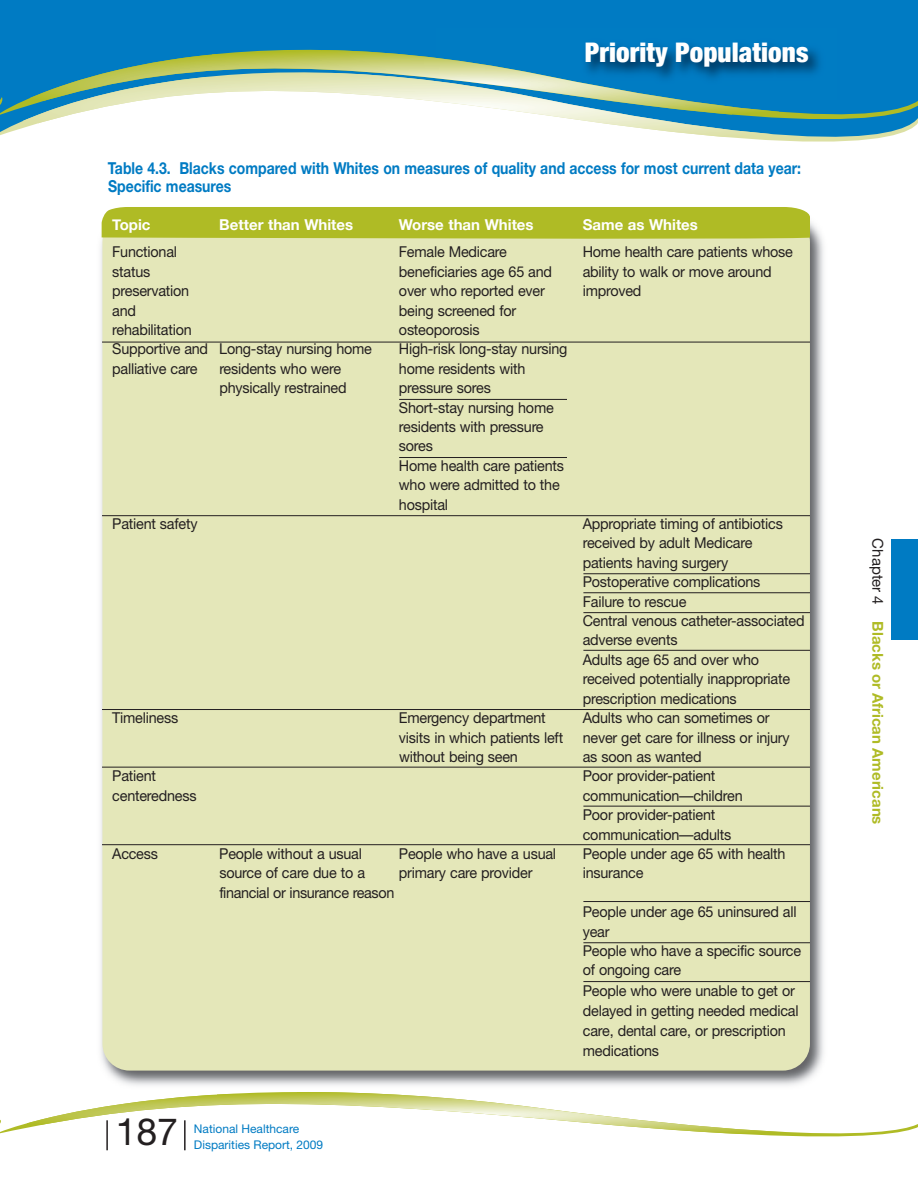
<style>
.page{position:relative;width:918px;height:1188px;background:#fff}
.page>*{position:absolute;margin:0;border:0;box-sizing:border-box;transform-origin:0 0}
.t1{font:37.5px "Helvetica Neue";color:#231f20}
.t2{font:900 condensed 27px "Helvetica Neue";letter-spacing:.005em;color:#fff}
.t3{font:700 16.5px/18px "Helvetica Neue";color:#007bc3;scale:.85 1}
.t4{font:15px/19.4px "Helvetica Neue";letter-spacing:-.015em;color:#231f20;scale:.96 1}
.t5{font:700 15px "Helvetica Neue";color:#fff}
.t6{font:700 15px "Helvetica Neue";color:#afbb25}
.t7{font:12px "Helvetica Neue";color:#007bc3}
.s1{font-weight:400;color:#231f20}
</style>
<div class="page">
<div style="left:0;top:0;width:918px;height:48px;background:#007bc3"></div>
<img style="left:100px;top:221px;width:724px;height:865px">
<div style="left:102px;top:215px;width:708px;height:856px;background:#e4e7b9;border-radius:27px"></div>
<svg style="left:102px;top:207px;width:708px;height:33px;background:#b2bd2e"></svg>
<div style="left:436px;top:27px;width:402px;height:21px;background:#007cc3"></div>
<div style="left:891px;top:539px;width:27px;height:101px;background:#007bc3"></div>
<svg style="left:0;top:48px;width:918px;height:2px;background:#0077bd"></svg>
<svg style="left:0;top:50px;width:918px;height:92px"></svg>
<hr style="left:0;top:53px;width:4px;height:72px;background:#007bc3">
<svg style="left:0;top:54px;width:5px;height:88px"></svg>
<svg style="left:0;top:1092px;width:918px;height:59px"></svg>
<hr style="left:102px;top:342px;width:708px;height:1px;background:#231f20">
<hr style="left:102px;top:515px;width:708px;height:1px;background:#231f20">
<hr style="left:102px;top:709px;width:708px;height:1px;background:#231f20">
<hr style="left:102px;top:767px;width:708px;height:1px;background:#231f20">
<hr style="left:102px;top:844px;width:708px;height:1px;background:#231f20">
<hr style="left:583px;top:573px;width:227px;height:1px;background:#231f20">
<hr style="left:583px;top:592px;width:227px;height:1px;background:#231f20">
<hr style="left:583px;top:612px;width:227px;height:1px;background:#231f20">
<hr style="left:583px;top:650px;width:227px;height:1px;background:#231f20">
<hr style="left:583px;top:806px;width:227px;height:1px;background:#231f20">
<hr style="left:583px;top:901px;width:227px;height:1px;background:#231f20">
<hr style="left:583px;top:943px;width:227px;height:1px;background:#231f20">
<hr style="left:583px;top:981px;width:227px;height:1px;background:#231f20">
<hr style="left:399px;top:399px;width:168px;height:1px;background:#231f20">
<hr style="left:399px;top:457px;width:168px;height:1px;background:#231f20">
<h2 class="t2" style="left:585px;top:36px;width:225px">Priority Populations</h2>
<p class="t3" style="left:108px;top:160px;width:817px">Table 4.3. Blacks compared with Whites on measures of quality and access for most current data year:<br>Specific measures</p>
<p class="t5" style="left:112px;top:216px;width:40px">Topic</p>
<p class="t5" style="left:219px;top:216px;width:135px">Better than Whites</p>
<p class="t5" style="left:399px;top:216px;width:136px">Worse than Whites</p>
<p class="t5" style="left:583px;top:216px;width:117px">Same as Whites</p>
<p class="t4" style="left:112px;top:244px;width:69px">Functional</p>
<p class="t4" style="left:399px;top:244px;width:114px">Female Medicare</p>
<p class="t4" style="left:583px;top:244px;width:220px">Home health care patients whose</p>
<p class="t4" style="left:112px;top:263px;width:41px">status</p>
<p class="t4" style="left:399px;top:263px;width:161px">beneficiaries age 65 and</p>
<p class="t4" style="left:583px;top:263px;width:198px">ability to walk or move around</p>
<p class="t4" style="left:112px;top:283px;width:82px">preservation</p>
<p class="t4" style="left:399px;top:283px;width:153px">over who reported ever</p>
<p class="t4" style="left:583px;top:283px;width:63px">improved</p>
<p class="t4" style="left:112px;top:302px;width:26px">and</p>
<p class="t4" style="left:399px;top:302px;width:124px">being screened for</p>
<p class="t4" style="left:112px;top:321px;width:84px">rehabilitation</p>
<p class="t4" style="left:399px;top:321px;width:86px">osteoporosis</p>
<p class="t4" style="left:112px;top:341px;width:272px">Supportive and Long-stay nursing home</p>
<p class="t4" style="left:399px;top:341px;width:177px">High-risk long-stay nursing</p>
<p class="t4" style="left:112px;top:360px;width:90px">palliative care</p>
<p class="t4" style="left:219px;top:360px;width:128px">residents who were</p>
<p class="t4" style="left:399px;top:360px;width:133px">home residents with</p>
<p class="t4" style="left:219px;top:380px;width:134px">physically restrained</p>
<p class="t4" style="left:399px;top:380px;width:173px">pressure sores<br>Short-stay nursing home residents with pressure sores<br>Home health care patients who were admitted to the hospital</p>
<p class="t4" style="left:112px;top:515px;width:90px">Patient safety</p>
<p class="t4" style="left:583px;top:515px;width:233px">Appropriate timing of antibiotics received by adult Medicare patients having surgery<br>Postoperative complications<br>Failure to rescue<br>Central venous catheter-associated adverse events<br>Adults age 65 and over who received potentially inappropriate prescription medications</p>
<p class="t4" style="left:112px;top:710px;width:70px">Timeliness</p>
<p class="t4" style="left:399px;top:710px;width:154px">Emergency department</p>
<p class="t4" style="left:583px;top:710px;width:196px">Adults who can sometimes or</p>
<p class="t4" style="left:399px;top:729px;width:173px">visits in which patients left</p>
<p class="t4" style="left:583px;top:729px;width:217px">never get care for illness or injury</p>
<p class="t4" style="left:399px;top:748px;width:125px">without being seen</p>
<p class="t4" style="left:583px;top:748px;width:125px">as soon as wanted</p>
<p class="t4" style="left:112px;top:768px;width:47px">Patient</p>
<p class="t4" style="left:583px;top:768px;width:140px">Poor provider-patient</p>
<p class="t4" style="left:112px;top:787px;width:89px">centeredness</p>
<p class="t4" style="left:583px;top:787px;width:168px">communication—children<br>Poor provider-patient communication—adults</p>
<p class="t4" style="left:112px;top:845px;width:49px">Access</p>
<p class="t4" style="left:219px;top:845px;width:150px">People without a usual</p>
<p class="t4" style="left:399px;top:845px;width:165px">People who have a usual</p>
<p class="t4" style="left:583px;top:845px;width:213px">People under age 65 with health</p>
<p class="t4" style="left:219px;top:865px;width:153px">source of care due to a</p>
<p class="t4" style="left:399px;top:865px;width:141px">primary care provider</p>
<p class="t4" style="left:583px;top:865px;width:65px">insurance</p>
<p class="t4" style="left:219px;top:884px;width:184px">financial or insurance reason</p>
<p class="t4" style="left:583px;top:903px;width:229px;line-height:19.8px">People under age 65 uninsured all year<br>People who have a specific source of ongoing care<br>People who were unable to get or delayed in getting needed medical care, dental care, or prescription medications</p>
<h1 class="t1" style="left:116px;top:1119px;width:64px">187</h1>
<p class="t7" style="left:194px;top:1124px;width:107px">National Healthcare</p>
<p class="t7" style="left:194px;top:1141px;width:131px">Disparities Report, 2009</p>
<p class="t6" style="left:883px;top:538px;width:288px;rotate:90deg"><span class="s1">Chapter 4</span> Blacks or African Americans</p>
</div>
